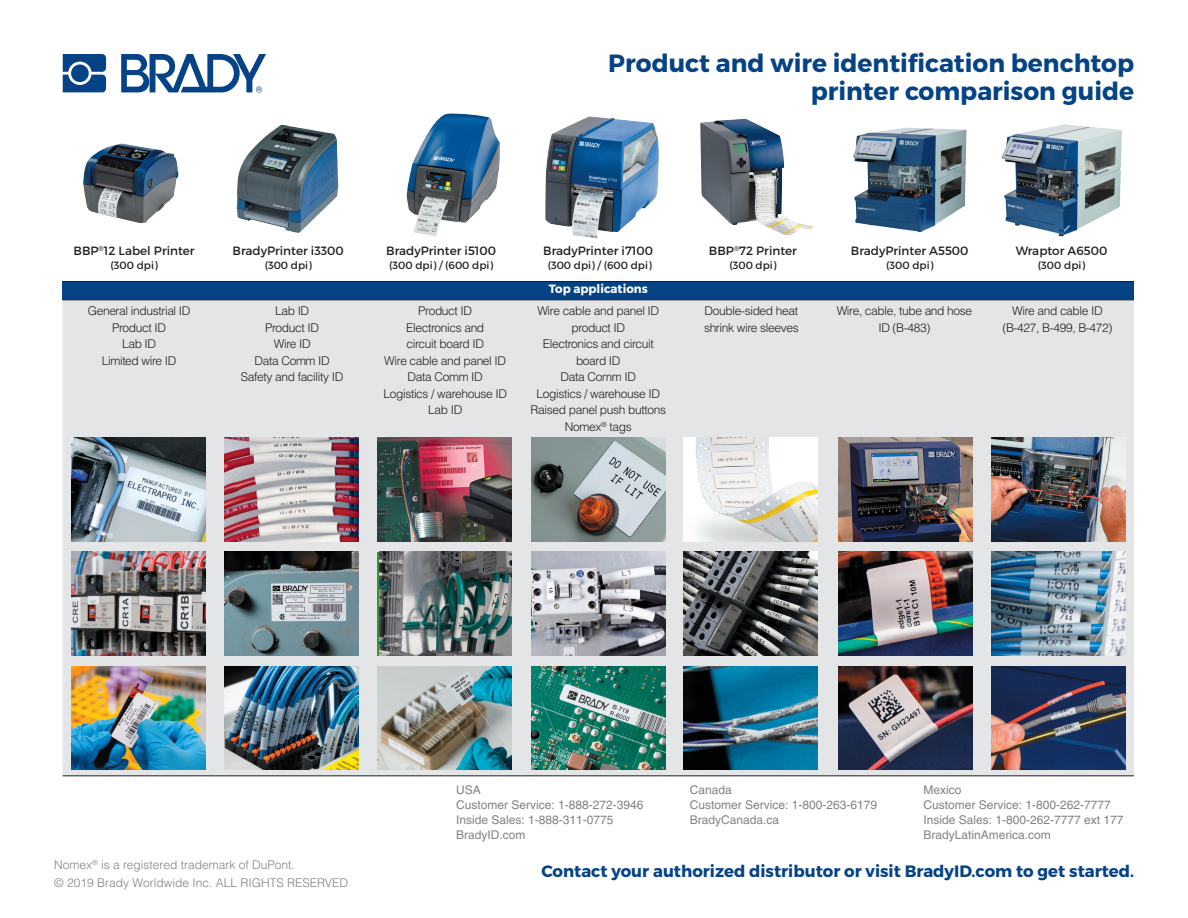
<style>
.page{position:relative;width:1188px;height:918px;background:#fff}
.page>*{position:absolute;margin:0;border:0;box-sizing:border-box;transform-origin:0 0}
.t1{font:700 24.9px/28.5px "Montserrat";color:#054286;text-align:right}
.t2{font:700 16.5px "Montserrat";color:#054286}
.t3{font:300 12px/16.5px "Helvetica LT Std";letter-spacing:-.03em;color:#231f20;text-align:center}
.t4{font:12px/15px "Helvetica LT Std";color:#808285}
.t5{font:12px "Montserrat";color:#231f20}
.t6{font:300 12px/18.3px "Helvetica LT Std";color:#808285}
.t7{font:700 12px "Montserrat";color:#fff}
.t8{font:10.5px "Montserrat";color:#231f20}
</style>
<div class="page">
<div style="left:63px;top:282px;width:1071px;height:18px;background:#054286"></div>
<div style="left:63px;top:300px;width:1071px;height:475px;background:#e3e5e7"></div>
<hr style="left:63px;top:281px;width:153px;height:1px;background:#231f20">
<hr style="left:216px;top:281px;width:153px;height:1px;background:#231f20">
<hr style="left:369px;top:281px;width:153px;height:1px;background:#231f20">
<hr style="left:522px;top:281px;width:153px;height:1px;background:#231f20">
<hr style="left:675px;top:281px;width:153px;height:1px;background:#231f20">
<hr style="left:828px;top:281px;width:153px;height:1px;background:#231f20">
<hr style="left:981px;top:281px;width:153px;height:1px;background:#231f20">
<hr style="left:63px;top:299px;width:153px;height:1px;background:#231f20">
<hr style="left:216px;top:299px;width:153px;height:1px;background:#231f20">
<hr style="left:369px;top:299px;width:153px;height:1px;background:#231f20">
<hr style="left:522px;top:299px;width:153px;height:1px;background:#231f20">
<hr style="left:675px;top:299px;width:153px;height:1px;background:#231f20">
<hr style="left:828px;top:299px;width:153px;height:1px;background:#231f20">
<hr style="left:981px;top:299px;width:153px;height:1px;background:#231f20">
<hr style="left:63px;top:775px;width:153px;height:1px;background:#231f20">
<hr style="left:216px;top:775px;width:153px;height:1px;background:#231f20">
<hr style="left:369px;top:775px;width:153px;height:1px;background:#231f20">
<hr style="left:522px;top:775px;width:153px;height:1px;background:#231f20">
<hr style="left:675px;top:775px;width:153px;height:1px;background:#231f20">
<hr style="left:828px;top:775px;width:153px;height:1px;background:#231f20">
<hr style="left:981px;top:775px;width:153px;height:1px;background:#231f20">
<svg style="left:63px;top:54px;width:43px;height:38px"></svg>
<div style="left:71px;top:64px;width:18px;height:18px;background:#054286;border-radius:50%"></div>
<svg style="left:121px;top:54px;width:145px;height:39px"></svg>
<img style="left:72px;top:438px;width:133px;height:103px">
<img style="left:72px;top:552px;width:133px;height:103px">
<img style="left:72px;top:666px;width:133px;height:104px">
<img style="left:225px;top:438px;width:133px;height:103px">
<img style="left:225px;top:552px;width:133px;height:103px">
<img style="left:225px;top:666px;width:133px;height:104px">
<img style="left:378px;top:438px;width:133px;height:103px">
<img style="left:380px;top:552px;width:131px;height:103px">
<img style="left:378px;top:666px;width:133px;height:104px">
<img style="left:532px;top:438px;width:133px;height:103px">
<img style="left:532px;top:552px;width:133px;height:103px">
<img style="left:532px;top:666px;width:133px;height:104px">
<img style="left:684px;top:438px;width:133px;height:103px">
<img style="left:684px;top:552px;width:133px;height:103px">
<img style="left:684px;top:666px;width:133px;height:104px">
<img style="left:992px;top:438px;width:133px;height:103px">
<img style="left:992px;top:552px;width:133px;height:103px">
<img style="left:992px;top:666px;width:133px;height:104px">
<img style="left:839px;top:438px;width:134px;height:103px">
<img style="left:839px;top:552px;width:134px;height:103px">
<img style="left:839px;top:666px;width:134px;height:104px">
<img style="left:1001px;top:124px;width:121px;height:112px">
<img style="left:853px;top:128px;width:114px;height:104px">
<img style="left:407px;top:113px;width:93px;height:123px">
<img style="left:700px;top:119px;width:114px;height:116px">
<img style="left:83px;top:144px;width:95px;height:79px">
<img style="left:237px;top:125px;width:101px;height:108px">
<img style="left:545px;top:116px;width:114px;height:123px">
<h1 class="t1" style="left:608px;top:49px;width:527px">Product and wire identification benchtop printer comparison guide</h1>
<p class="t5" style="left:74px;top:244px;width:123px">BBP<sup>®</sup>12 Label Printer</p>
<p class="t8" style="left:111px;top:259px;width:49px">(300 dpi)</p>
<p class="t5" style="left:233px;top:244px;width:113px">BradyPrinter i3300</p>
<p class="t8" style="left:265px;top:259px;width:49px">(300 dpi)</p>
<p class="t5" style="left:386px;top:244px;width:111px">BradyPrinter i5100</p>
<p class="t8" style="left:389px;top:259px;width:105px">(300 dpi) / (600 dpi)</p>
<p class="t5" style="left:543px;top:244px;width:111px">BradyPrinter i7100</p>
<p class="t8" style="left:548px;top:259px;width:105px">(300 dpi) / (600 dpi)</p>
<p class="t7" style="left:549px;top:282px;width:101px">Top applications</p>
<p class="t5" style="left:709px;top:244px;width:89px">BBP<sup>®</sup>72 Printer</p>
<p class="t8" style="left:729px;top:259px;width:49px">(300 dpi)</p>
<p class="t5" style="left:851px;top:244px;width:119px">BradyPrinter A5500</p>
<p class="t8" style="left:886px;top:259px;width:49px">(300 dpi)</p>
<p class="t5" style="left:1016px;top:244px;width:93px">Wraptor A6500</p>
<p class="t8" style="left:1038px;top:259px;width:49px">(300 dpi)</p>
<p class="t3" style="left:88px;top:303px;width:104px">General industrial ID<br>Product ID<br>Lab ID<br>Limited wire ID</p>
<p class="t3" style="left:241px;top:303px;width:104px">Lab ID<br>Product ID<br>Wire ID<br>Data Comm ID<br>Safety and facility ID</p>
<p class="t3" style="left:383px;top:303px;width:125px">Product ID<br>Electronics and<br>circuit board ID<br>Wire cable and panel ID<br>Data Comm ID<br>Logistics / warehouse ID<br>Lab ID</p>
<p class="t3" style="left:531px;top:303px;width:137px">Wire cable and panel ID product ID<br>Electronics and circuit board ID<br>Data Comm ID<br>Logistics / warehouse ID<br>Raised panel push buttons<br>Nomex<sup>®</sup> tags</p>
<p class="t3" style="left:704px;top:303px;width:96px;text-align:left">Double-sided heat shrink wire sleeves</p>
<p class="t3" style="left:837px;top:303px;width:137px">Wire, cable, tube and hose<br>ID (B-483)</p>
<p class="t3" style="left:1002px;top:303px;width:112px">Wire and cable ID (B-427, B-499, B-472)</p>
<p class="t6" style="left:54px;top:855px;width:295px">Nomex<sup>®</sup> is a registered trademark of DuPont.<br>© 2019 Brady Worldwide Inc. ALL RIGHTS RESERVED</p>
<p class="t4" style="left:456px;top:782px;width:189px">USA<br>Customer Service: 1-888-272-3946<br>Inside Sales: 1-888-311-0775<br>BradyID.com</p>
<p class="t4" style="left:690px;top:782px;width:189px">Canada<br>Customer Service: 1-800-263-6179<br>BradyCanada.ca</p>
<p class="t4" style="left:924px;top:782px;width:202px">Mexico<br>Customer Service: 1-800-262-7777<br>Inside Sales: 1-800-262-7777 ext 177<br>BradyLatinAmerica.com</p>
<h2 class="t2" style="left:541px;top:861px;width:594px">Contact your authorized distributor or visit BradyID.com to get started.</h2>
</div>
